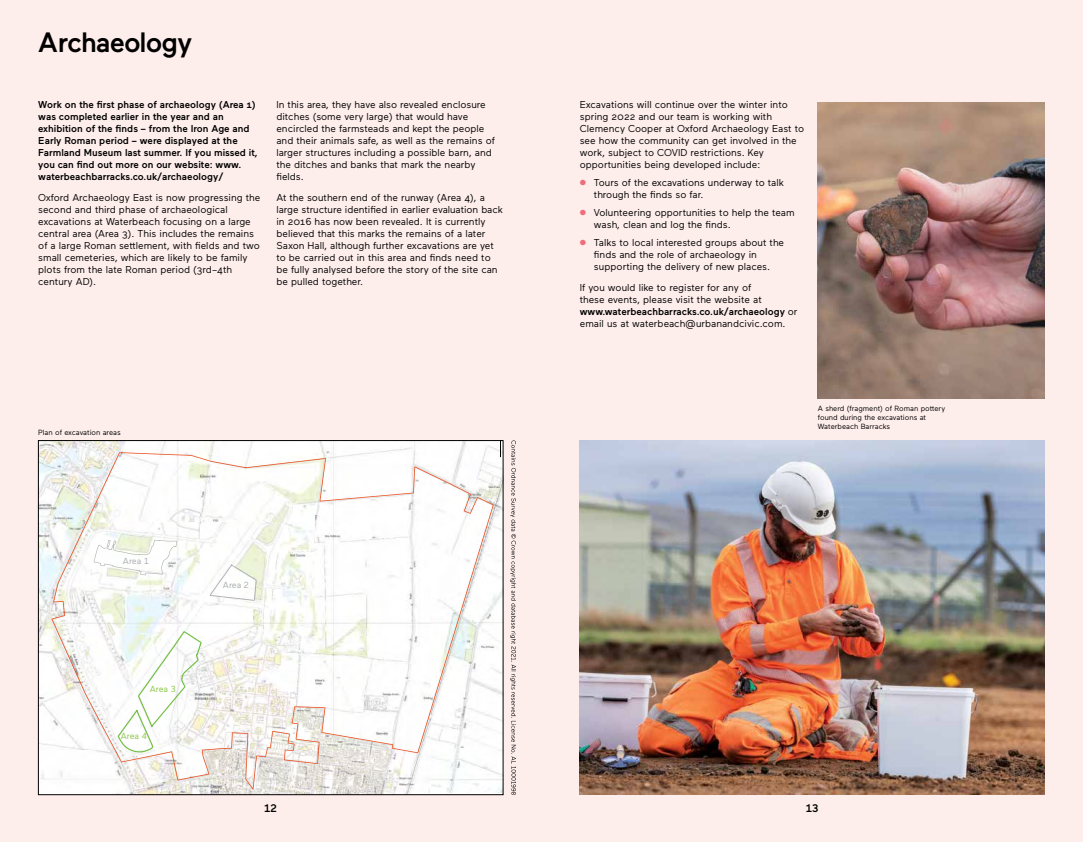
<style>
.page{position:relative;width:1083px;height:842px;background:#fdedeb}
.page>*{position:absolute;margin:0;border:0;box-sizing:border-box;transform-origin:0 0}
.t1{font:500 28px "Maax";letter-spacing:-.03em;color:#000}
.t2{font:500 11px "Maax";color:#000}
.t3{font:10px/12px "Maax";color:#000}
.t4{font:500 10px/12px "Maax";color:#000}
.t5{font:8.8px "Maax";letter-spacing:-.015em;color:#a7a9ac}
.t6{font:8.8px "Maax";letter-spacing:-.015em;color:#88c540}
.t7{font:7.5px/9px "Maax";color:#000}
.s1{color:#ef6d7a}
.s2{font-weight:500}
</style>
<div class="page">
<img style="left:40px;top:442px;width:461px;height:351px">
<svg style="left:52px;top:452px;width:442px;height:337px;fill:#fcfcfc"></svg>
<svg style="left:210px;top:564px;width:47px;height:37px"></svg>
<svg style="left:118px;top:631px;width:84px;height:121px"></svg>
<img style="left:580px;top:440px;width:465px;height:355px">
<svg style="left:510px;top:440px;width:6px;height:355px"></svg>
<img style="left:818px;top:103px;width:227px;height:296px">
<h1 class="t1" style="left:38px;top:24px;width:155px">Archaeology</h1>
<p class="t4" style="left:38px;top:98px;width:221px">Work on the first phase of archaeology (Area 1) was completed earlier in the year and an exhibition of the finds – from the Iron Age and Early Roman period – were displayed at the Farmland Museum last summer. If you missed it, you can find out more on our website: www. waterbeachbarracks.co.uk/archaeology/</p>
<p class="t3" style="left:38px;top:191px;width:224px">Oxford Archaeology East is now progressing the second and third phase of archaeological excavations at Waterbeach focusing on a large central area (Area 3). This includes the remains of a large Roman settlement, with fields and two small cemeteries, which are likely to be family plots from the late Roman period (3rd–4th century AD).</p>
<p class="t3" style="left:276px;top:98px;width:220px">In this area, they have also revealed enclosure ditches (some very large) that would have encircled the farmsteads and kept the people and their animals safe, as well as the remains of larger structures including a possible barn, and the ditches and banks that mark the nearby fields.</p>
<p class="t3" style="left:276px;top:191px;width:228px">At the southern end of the runway (Area 4), a large structure identified in earlier evaluation back in 2016 has now been revealed. It is currently believed that this marks the remains of a later Saxon Hall, although further excavations are yet to be carried out in this area and finds need to be fully analysed before the story of the site can be pulled together.</p>
<p class="t7" style="left:38px;top:427px;width:84px">Plan of excavation areas</p>
<p class="t5" style="left:123px;top:555px;width:27px">Area 1</p>
<p class="t6" style="left:150px;top:683px;width:28px">Area 3</p>
<p class="t6" style="left:121px;top:730px;width:28px">Area 4</p>
<p class="t5" style="left:223px;top:579px;width:28px">Area 2</p>
<p class="t3" style="left:580px;top:98px;width:226px">Excavations will continue over the winter into spring 2022 and our team is working with Clemency Cooper at Oxford Archaeology East to see how the community can get involved in the work, subject to COVID restrictions. Key opportunities being developed include:</p>
<p class="t3" style="left:594px;top:176px;width:192px;text-indent:-14px"><span class="s1">●</span> Tours of the excavations underway to talk through the finds so far.</p>
<p class="t3" style="left:594px;top:206px;width:202px;text-indent:-14px"><span class="s1">●</span> Volunteering opportunities to help the team wash, clean and log the finds.</p>
<p class="t3" style="left:594px;top:236px;width:192px;text-indent:-14px"><span class="s1">●</span> Talks to local interested groups about the finds and the role of archaeology in supporting the delivery of new places.</p>
<p class="t3" style="left:580px;top:281px;width:219px">If you would like to register for any of<br>these events, please visit the website at <span class="s2">www.waterbeachbarracks.co.uk/archaeology</span> or email us at waterbeach@urbanandcivic.com.</p>
<p class="t7" style="left:818px;top:403px;width:129px">A sherd (fragment) of Roman pottery found during the excavations at<br>Waterbeach Barracks</p>
<p class="t2" style="left:265px;top:801px;width:14px">12</p>
<p class="t2" style="left:806px;top:801px;width:14px">13</p>
</div>
